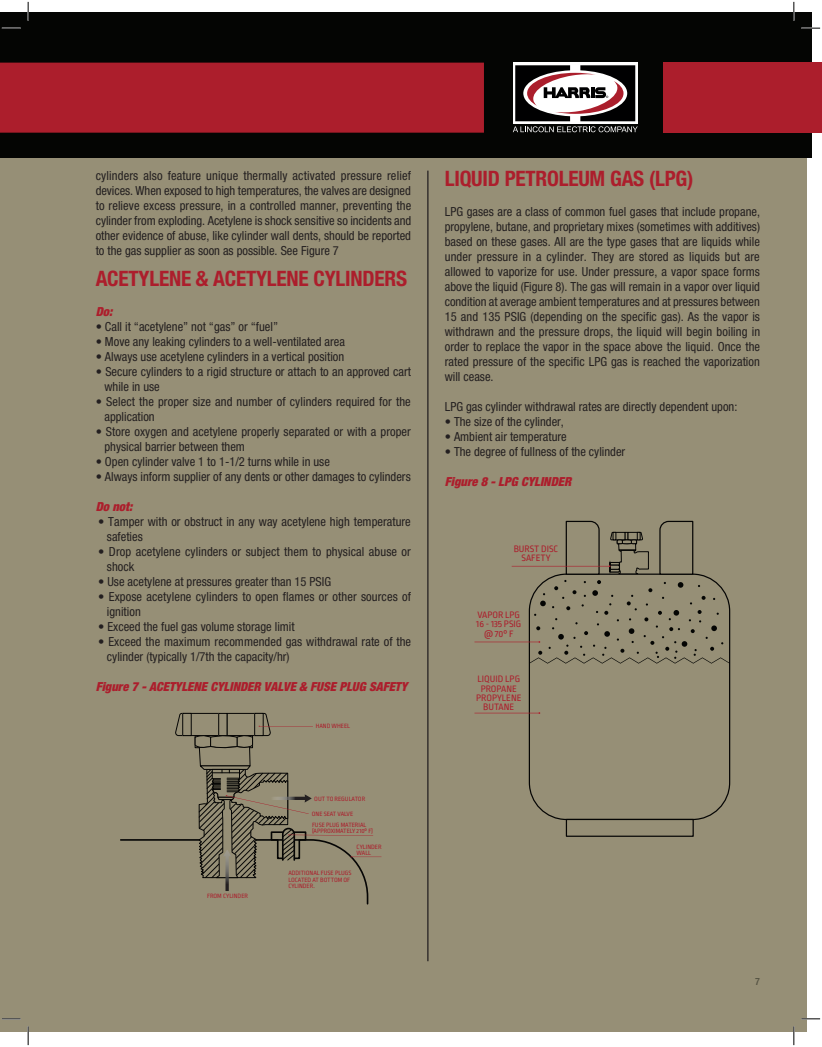
<style>
.page{position:relative;width:822px;height:1047px;background:#fff}
.page>*{position:absolute;margin:0;border:0;box-sizing:border-box;transform-origin:0 0}
.t1{font:700 condensed 21.25px "Helvetica Neue LT Std";letter-spacing:-.01em;color:#ac1e2c}
.t2{font:condensed 12.5px/15px "Helvetica Neue LT Std";color:#231f20}
.t3{font:italic 900 condensed 12.5px "Helvetica Neue LT Std";color:#ac1e2c}
.t4{font:500 condensed 10px "Helvetica Neue LT Std";color:#545242}
.t5{font:9.75px/9.2px "Ropa Sans Pro";color:#ac1e2c;text-align:center}
.t6{font:6.5px/6.5px "Ropa Sans Pro";color:#ab1e2c}
</style>
<div class="page">
<div style="left:0;top:138px;width:806px;height:893px;background:#968f76"></div>
<div style="left:0;top:12px;width:811px;height:146px;background:#040503"></div>
<div style="left:0;top:63px;width:484px;height:70px;background:#ac1e2c"></div>
<div style="left:663px;top:63px;width:158px;height:70px;background:#ac1e2c"></div>
<div style="left:512px;top:63px;width:125px;height:61px;background:#fff"></div>
<svg style="left:512px;top:65px;width:125px;height:67px"></svg>
<hr style="left:121px;top:839px;width:78px;height:1px;background:#050504">
<svg style="left:174px;top:712px;width:195px;height:192px"></svg>
<div style="left:565px;top:818px;width:128px;height:18px;border:1px solid #050504"></div>
<svg style="left:529px;top:520px;width:200px;height:143px"></svg>
<hr style="left:427px;top:171px;width:1px;height:790px;background:#231f20">
<svg style="left:2px;top:27px;width:19px;height:2px"></svg>
<svg style="left:801px;top:27px;width:18px;height:2px"></svg>
<svg style="left:2px;top:1018px;width:19px;height:1px"></svg>
<svg style="left:801px;top:1017px;width:18px;height:2px"></svg>
<svg style="left:27px;top:2px;width:2px;height:19px"></svg>
<svg style="left:27px;top:1026px;width:2px;height:18px"></svg>
<svg style="left:793px;top:2px;width:1px;height:19px"></svg>
<svg style="left:792px;top:1026px;width:2px;height:18px"></svg>
<p class="t2" style="left:96px;top:167px;width:317px;text-align:justify">cylinders also feature unique thermally activated pressure relief devices. When exposed to high temperatures, the valves are designed to relieve excess pressure, in a controlled manner, preventing the cylinder from exploding. Acetylene is shock sensitive so incidents and other evidence of abuse, like cylinder wall dents, should be reported to the gas supplier as soon as possible. See Figure 7</p>
<h1 class="t1" style="left:96px;top:265px;width:313px">ACETYLENE &amp; ACETYLENE CYLINDERS</h1>
<p class="t3" style="left:96px;top:304px;width:18px">Do:</p>
<p class="t2" style="left:96px;top:319px;width:184px">• Call it “acetylene” not “gas” or “fuel”</p>
<p class="t2" style="left:96px;top:334px;width:251px">• Move any leaking cylinders to a well-ventilated area</p>
<p class="t2" style="left:96px;top:349px;width:250px">• Always use acetylene cylinders in a vertical position</p>
<p class="t2" style="left:104px;top:364px;width:308px;text-indent:-9px">• Secure cylinders to a rigid structure or attach to an approved cart while in use</p>
<p class="t2" style="left:104px;top:394px;width:308px;text-indent:-9px">• Select the proper size and number of cylinders required for the application</p>
<p class="t2" style="left:104px;top:424px;width:308px;text-indent:-9px">• Store oxygen and acetylene properly separated or with a proper physical barrier between them</p>
<p class="t2" style="left:96px;top:454px;width:236px">• Open cylinder valve 1 to 1-1/2 turns while in use</p>
<p class="t2" style="left:96px;top:469px;width:316px">• Always inform supplier of any dents or other damages to cylinders</p>
<p class="t3" style="left:96px;top:499px;width:38px">Do not:</p>
<p class="t2" style="left:107px;top:514px;width:305px;text-indent:-9px">• Tamper with or obstruct in any way acetylene high temperature safeties</p>
<p class="t2" style="left:107px;top:544px;width:305px;text-indent:-9px">• Drop acetylene cylinders or subject them to physical abuse or shock</p>
<p class="t2" style="left:98px;top:574px;width:234px">• Use acetylene at pressures greater than 15 PSIG</p>
<p class="t2" style="left:107px;top:589px;width:305px;text-indent:-9px">• Expose acetylene cylinders to open flames or other sources of ignition</p>
<p class="t2" style="left:98px;top:619px;width:198px">• Exceed the fuel gas volume storage limit</p>
<p class="t2" style="left:107px;top:634px;width:305px;text-indent:-9px">• Exceed the maximum recommended gas withdrawal rate of the cylinder (typically 1/7th the capacity/hr)</p>
<p class="t3" style="left:96px;top:679px;width:313px">Figure 7 - ACETYLENE CYLINDER VALVE &amp; FUSE PLUG SAFETY</p>
<p class="t6" style="left:315px;top:723px;width:36px">HAND WHEEL</p>
<p class="t6" style="left:207px;top:893px;width:42px">FROM CYLINDER</p>
<p class="t6" style="left:314px;top:795px;width:52px">OUT TO REGULATOR</p>
<p class="t6" style="left:312px;top:811px;width:43px">ONE SEAT VALVE</p>
<p class="t6" style="left:356px;top:843px;width:26px">CYLINDER<br>WALL</p>
<p class="t6" style="left:312px;top:821px;width:62px">FUSE PLUG MATERIAL (APPROXIMATELY 210° F)</p>
<p class="t6" style="left:288px;top:870px;width:64px">ADDITIONAL FUSE PLUGS<br>LOCATED AT BOTTOM OF<br>CYLINDER.</p>
<h1 class="t1" style="left:444px;top:165px;width:250px">LIQUID PETROLEUM GAS (LPG)</h1>
<p class="t2" style="left:444px;top:204px;width:317px;text-align:justify">LPG gases are a class of common fuel gases that include propane, propylene, butane, and proprietary mixes (sometimes with additives) based on these gases. All are the type gases that are liquids while under pressure in a cylinder. They are stored as liquids but are allowed to vaporize for use. Under pressure, a vapor space forms above the liquid (Figure 8). The gas will remain in a vapor over liquid condition at average ambient temperatures and at pressures between 15 and 135 PSIG (depending on the specific gas). As the vapor is withdrawn and the pressure drops, the liquid will begin boiling in order to replace the vapor in the space above the liquid. Once the rated pressure of the specific LPG gas is reached the vaporization will cease.</p>
<p class="t2" style="left:444px;top:399px;width:294px">LPG gas cylinder withdrawal rates are directly dependent upon:</p>
<p class="t2" style="left:444px;top:414px;width:121px">• The size of the cylinder,</p>
<p class="t2" style="left:444px;top:429px;width:123px">• Ambient air temperature</p>
<p class="t2" style="left:444px;top:444px;width:182px">• The degree of fullness of the cylinder</p>
<p class="t3" style="left:444px;top:474px;width:128px">Figure 8 - LPG CYLINDER</p>
<p class="t5" style="left:513px;top:545px;width:46px">BURST DISC<br>SAFETY</p>
<p class="t5" style="left:476px;top:611px;width:46px">VAPOR LPG<br>16 - 135 PSIG @ 70° F</p>
<p class="t5" style="left:476px;top:675px;width:47px">LIQUID LPG<br>PROPANE<br>PROPYLENE<br>BUTANE</p>
<p class="t4" style="left:755px;top:974px;width:6px">7</p>
</div>
